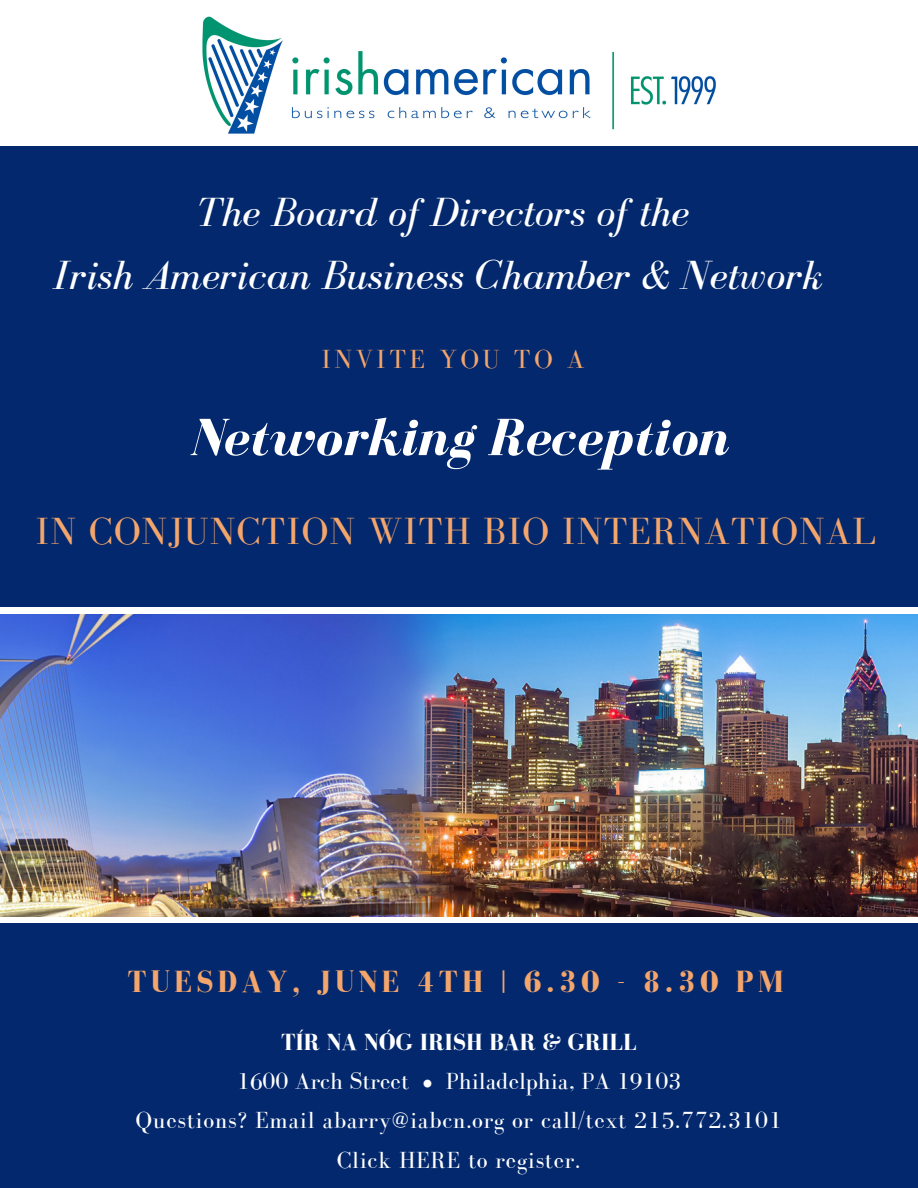
<style>
.page{position:relative;width:918px;height:1188px;background:#fff}
.page>*{position:absolute;margin:0;border:0;box-sizing:border-box;transform-origin:0 0}
.t1{font:italic 700 54px "Bodoni FLF";color:#fff}
.t2{font:italic 42px/63.6px "Bodoni FLF";color:#fff;text-align:center}
.t3{font:39px "Bodoni FLF";letter-spacing:.025em;color:#f3a56b}
.t4{font:700 31.5px "Bodoni FLF";letter-spacing:.13em;color:#f3a56b}
.t5{font:27px "Bodoni FLF";letter-spacing:.13em;color:#f3a56b}
.t6{font:24px/39.5px "Bodoni FLF";letter-spacing:.03em;color:#fff;text-align:center}
.t7{font:700 24px "Bodoni FLF";color:#fff}
</style>
<div class="page">
<div style="left:0;top:146px;width:918px;height:460px;background:#03286d"></div>
<div style="left:0;top:923px;width:918px;height:265px;background:#03286d"></div>
<img style="left:202px;top:16px;width:514px;height:118px">
<img style="left:0;top:614px;width:918px;height:303px">
<h2 class="t2" style="left:53px;top:180px;width:771px">The Board of Directors of the<br>Irish American Business Chamber &amp; Network</h2>
<p class="t5" style="left:322px;top:345px;width:265px">INVITE YOU TO A</p>
<h1 class="t1" style="left:190px;top:409px;width:540px">Networking Reception</h1>
<h3 class="t3" style="left:36px;top:510px;width:842px">IN CONJUNCTION WITH BIO INTERNATIONAL</h3>
<h3 class="t4" style="left:127px;top:965px;width:658px">TUESDAY, JUNE 4TH | 6.30 - 8.30 PM</h3>
<p class="t7" style="left:281px;top:1029px;width:357px">TÍR NA NÓG IRISH BAR &amp; GRILL</p>
<p class="t6" style="left:136px;top:1061px;width:648px">1600 Arch Street • Philadelphia, PA 19103<br>Questions? Email abarry@iabcn.org or call/text 215.772.3101<br>Click HERE to register.</p>
</div>
